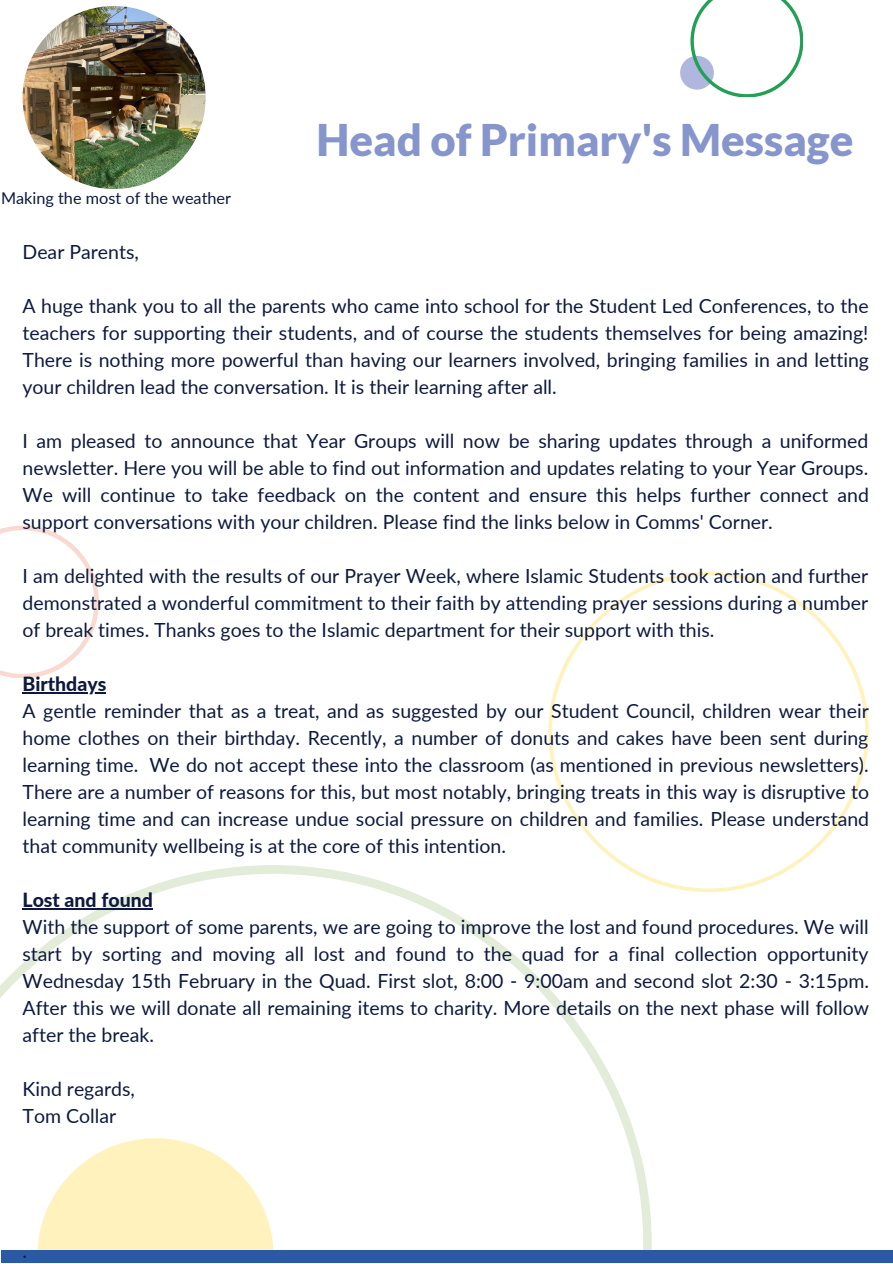
<style>
.page{position:relative;width:893px;height:1264px;background:#fff}
.page>*{position:absolute;margin:0;border:0;box-sizing:border-box;transform-origin:0 0}
.t1{font:900 43.65px "Lato";color:#8695cb}
.t2{font:19.5px/27px "Lato";color:#0e1a3d;text-align:justify}
.t3{font:800 19.5px "Lato";color:#0e1a3d}
.t4{font:16.2px "Lato";color:#0e1a3d}
</style>
<div class="page">
<svg style="left:0;top:525px;width:99px;height:153px"></svg>
<svg style="left:0;top:865px;width:651px;height:384px"></svg>
<svg style="left:548px;top:571px;width:320px;height:321px"></svg>
<svg style="left:680px;top:0;width:123px;height:97px"></svg>
<svg style="left:37px;top:1138px;width:236px;height:111px"></svg>
<div style="left:1px;top:1249px;width:891px;height:13px;background:#2b59a5"></div>
<hr style="left:23px;top:692px;width:83px;height:1px;background:#0e1a3d">
<hr style="left:23px;top:908px;width:130px;height:1px;background:#0e1a3d">
<img style="left:23px;top:6px;width:183px;height:183px;border-radius:50%">
<p class="t4" style="left:1px;top:188px;width:231px">Making the most of the weather</p>
<h1 class="t1" style="left:316px;top:113px;width:538px">Head of Primary's Message</h1>
<p class="t2" style="left:23px;top:238px;width:118px">Dear Parents,</p>
<p class="t2" style="left:23px;top:292px;width:848px">A huge thank you to all the parents who came into school for the Student Led Conferences, to the teachers for supporting their students, and of course the students themselves for being amazing!<br>There is nothing more powerful than having our learners involved, bringing families in and letting your children lead the conversation. It is their learning after all.</p>
<p class="t2" style="left:23px;top:427px;width:847px">I am pleased to announce that Year Groups will now be sharing updates through a uniformed newsletter. Here you will be able to find out information and updates relating to your Year Groups.<br>We will continue to take feedback on the content and ensure this helps further connect and support conversations with your children. Please find the links below in Comms' Corner.</p>
<p class="t2" style="left:23px;top:562px;width:847px">I am delighted with the results of our Prayer Week, where Islamic Students took action and further demonstrated a wonderful commitment to their faith by attending prayer sessions during a number of break times. Thanks goes to the Islamic department for their support with this.</p>
<p class="t3" style="left:23px;top:672px;width:85px">Birthdays</p>
<p class="t2" style="left:23px;top:697px;width:848px">A gentle reminder that as a treat, and as suggested by our Student Council, children wear their home clothes on their birthday. Recently, a number of donuts and cakes have been sent during learning time. We do not accept these into the classroom (as mentioned in previous newsletters).<br>There are a number of reasons for this, but most notably, bringing treats in this way is disruptive to learning time and can increase undue social pressure on children and families. Please understand that community wellbeing is at the core of this intention.</p>
<p class="t3" style="left:23px;top:887px;width:132px">Lost and found</p>
<p class="t2" style="left:23px;top:913px;width:848px">With the support of some parents, we are going to improve the lost and found procedures. We will start by sorting and moving all lost and found to the quad for a final collection opportunity Wednesday 15th February in the Quad. First slot, 8:00 - 9:00am and second slot 2:30 - 3:15pm.<br>After this we will donate all remaining items to charity. More details on the next phase will follow after the break.</p>
<p class="t2" style="left:23px;top:1074px;width:114px">Kind regards,<br>Tom Collar</p>
<p class="t2" style="left:23px;top:1236px;width:6px">.</p>
</div>
